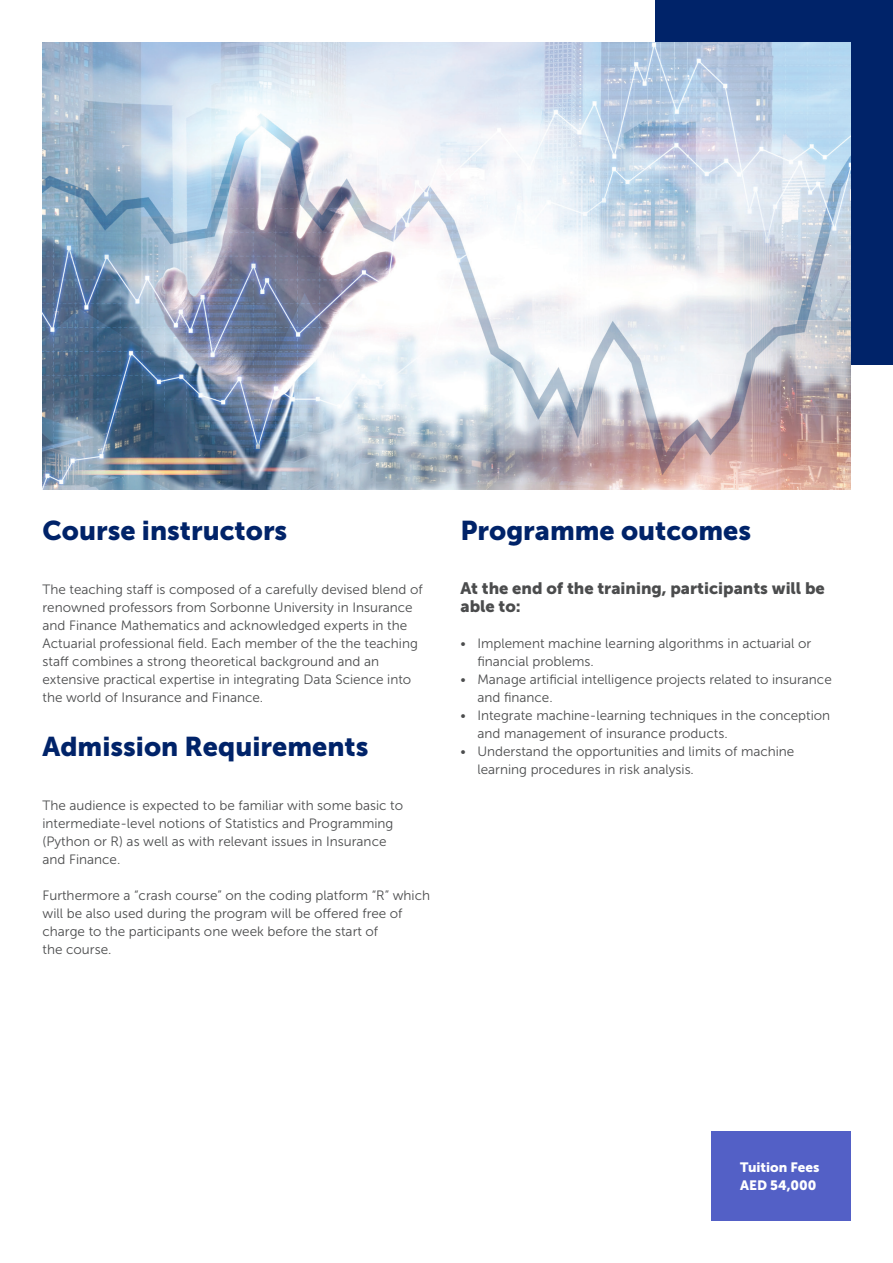
<style>
.page{position:relative;width:893px;height:1263px;background:#fff}
.page>*{position:absolute;margin:0;border:0;box-sizing:border-box;transform-origin:0 0}
.t1{font:27px "Museo Sans 900";color:#002369}
.t2{font:16.5px/18px "Museo Sans 900";color:#4b4c4d}
.t3{font:13.5px/18px "Museo Sans 300";color:#4b4c4d}
.t4{font:13.5px "Museo Sans 900";color:#fff}
</style>
<div class="page">
<div style="left:711px;top:1131px;width:139px;height:89px;background:#5360c6"></div>
<div style="left:655px;top:0;width:238px;height:364px;background:#002369"></div>
<img style="left:43px;top:43px;width:807px;height:446px">
<p class="t1" style="left:43px;top:515px;width:246px">Course instructors</p>
<p class="t3" style="left:43px;top:580px;width:382px">The teaching staff is composed of a carefully devised blend of renowned professors from Sorbonne University in Insurance and Finance Mathematics and acknowledged experts in the Actuarial professional field. Each member of the the teaching staff combines a strong theoretical background and an extensive practical expertise in integrating Data Science into the world of Insurance and Finance.</p>
<p class="t1" style="left:43px;top:731px;width:327px">Admission Requirements</p>
<p class="t3" style="left:43px;top:796px;width:362px">The audience is expected to be familiar with some basic to intermediate-level notions of Statistics and Programming (Python or R) as well as with relevant issues in Insurance</p>
<p class="t3" style="left:43px;top:850px;width:79px">and Finance.</p>
<p class="t3" style="left:43px;top:886px;width:389px">Furthermore a “crash course” on the coding platform “R” which will be also used during the program will be offered free of charge to the participants one week before the start of</p>
<p class="t3" style="left:43px;top:940px;width:70px">the course.</p>
<p class="t1" style="left:460px;top:515px;width:292px">Programme outcomes</p>
<p class="t2" style="left:460px;top:579px;width:366px">At the end of the training, participants will be able to:</p>
<p class="t3" style="left:477px;top:634px;width:335px;text-indent:-17px">• Implement machine learning algorithms in actuarial or financial problems.</p>
<p class="t3" style="left:477px;top:670px;width:356px;text-indent:-17px">• Manage artificial intelligence projects related to insurance and finance.</p>
<p class="t3" style="left:477px;top:706px;width:354px;text-indent:-17px">• Integrate machine-learning techniques in the conception and management of insurance products.</p>
<p class="t3" style="left:477px;top:742px;width:318px;text-indent:-17px">• Understand the opportunities and limits of machine learning procedures in risk analysis.</p>
<p class="t4" style="left:740px;top:1159px;width:81px">Tuition Fees</p>
<p class="t4" style="left:740px;top:1177px;width:78px">AED 54,000</p>
</div>
